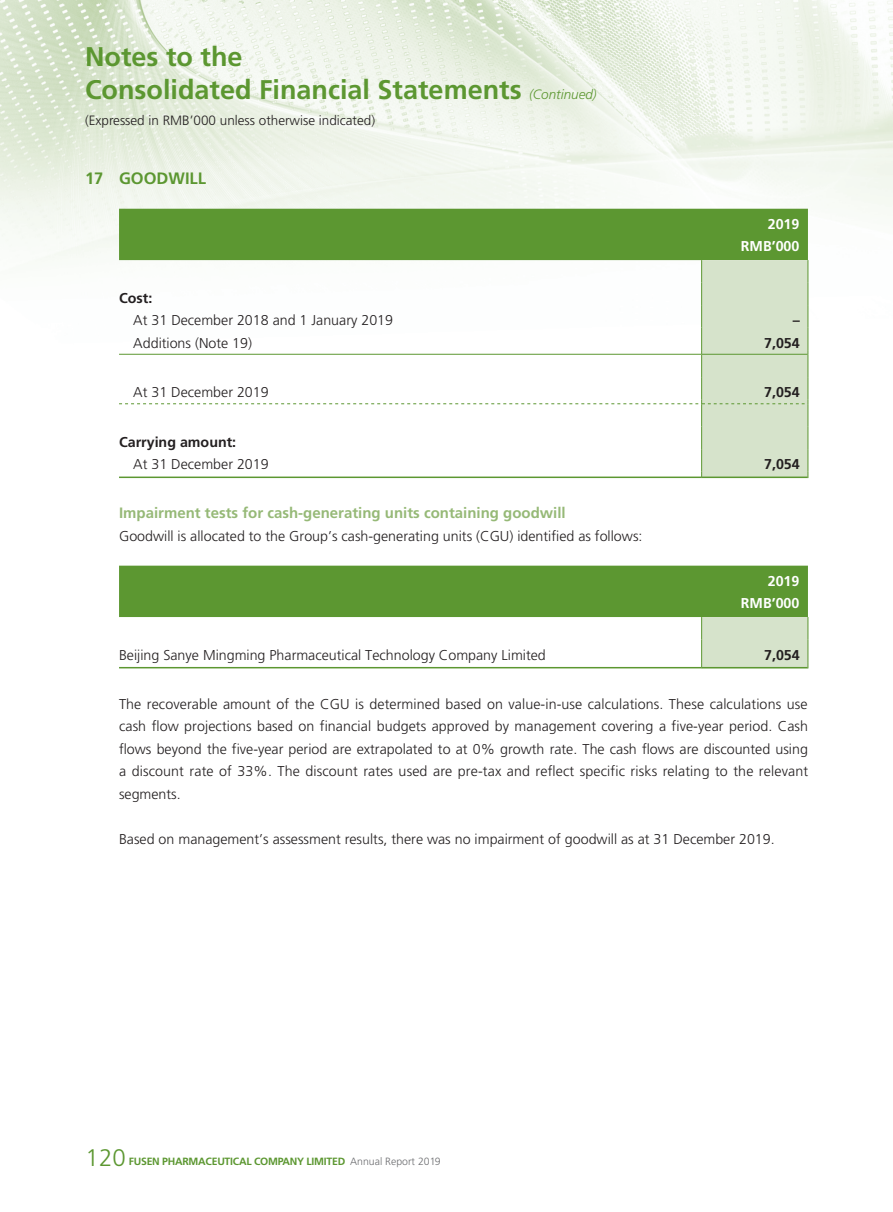
<style>
.page{position:relative;width:893px;height:1212px;background:#fff}
.page>*{position:absolute;margin:0;border:0;box-sizing:border-box;transform-origin:0 0}
.t1{font:700 27px/33px "Frutiger LT Std";color:#5c9731}
.t2{font:300 24px "Frutiger LT Std";color:#5c9731}
.t3{font:700 16.5px "Frutiger LT Std";color:#5c9731}
.t4{font:700 15px "Frutiger LT Std";color:#96b977}
.t5{font:300 14.25px/22.5px "Frutiger LT Std";color:#231f20;text-align:justify}
.t6{font:700 14.25px "Frutiger LT Std";color:#231f20}
.t7{font:700 14.25px/22.5px "Frutiger LT Std";color:#fff;text-align:right}
.t8{font:300 13.5px "Frutiger LT Std";color:#231f20}
.t9{font:700 10.5px "Frutiger LT Std";letter-spacing:-.025em;color:#5c9731}
.s1{font-weight:300;font-style:italic;font-size:13.5px}
.s2{font-weight:300;color:#6c6d70}
</style>
<div class="page">
<img style="left:0;top:0;width:893px;height:669px">
<svg style="left:119px;top:209px;width:689px;height:269px"></svg>
<hr style="left:119px;top:476px;width:582px;height:2px;background:#5c9731">
<hr style="left:702px;top:476px;width:105px;height:2px;background:#5c9731">
<svg style="left:119px;top:566px;width:689px;height:102px"></svg>
<hr style="left:119px;top:667px;width:582px;height:1px;background:#5c9731">
<hr style="left:702px;top:667px;width:105px;height:1px;background:#5c9731">
<h1 class="t1" style="left:85px;top:40px;width:513px">Notes to the<br>Consolidated Financial Statements <span class="s1">(Continued)</span></h1>
<p class="t8" style="left:85px;top:112px;width:292px">(Expressed in RMB’000 unless otherwise indicated)</p>
<p class="t3" style="left:85px;top:168px;width:123px">17 GOODWILL</p>
<p class="t7" style="left:741px;top:213px;width:60px">2019<br>RMB’000</p>
<p class="t6" style="left:119px;top:289px;width:35px">Cost:</p>
<p class="t5" style="left:133px;top:309px;width:261px">At 31 December 2018 and 1 January 2019</p>
<p class="t6" style="left:793px;top:312px;width:9px">–</p>
<p class="t5" style="left:133px;top:332px;width:120px">Additions (Note 19)</p>
<p class="t6" style="left:764px;top:334px;width:37px">7,054</p>
<p class="t5" style="left:133px;top:381px;width:137px">At 31 December 2019</p>
<p class="t6" style="left:764px;top:384px;width:37px">7,054</p>
<p class="t6" style="left:119px;top:433px;width:119px">Carrying amount:</p>
<p class="t5" style="left:133px;top:453px;width:137px">At 31 December 2019</p>
<p class="t6" style="left:764px;top:456px;width:37px">7,054</p>
<p class="t4" style="left:119px;top:504px;width:448px">Impairment tests for cash-generating units containing goodwill</p>
<p class="t5" style="left:119px;top:525px;width:525px">Goodwill is allocated to the Group’s cash-generating units (CGU) identified as follows:</p>
<p class="t7" style="left:741px;top:570px;width:60px">2019<br>RMB’000</p>
<p class="t5" style="left:119px;top:644px;width:428px">Beijing Sanye Mingming Pharmaceutical Technology Company Limited</p>
<p class="t6" style="left:764px;top:646px;width:37px">7,054</p>
<p class="t5" style="left:119px;top:693px;width:691px">The recoverable amount of the CGU is determined based on value-in-use calculations. These calculations use cash flow projections based on financial budgets approved by management covering a five-year period. Cash flows beyond the five-year period are extrapolated to at 0% growth rate. The cash flows are discounted using a discount rate of 33%. The discount rates used are pre-tax and reflect specific risks relating to the relevant segments.</p>
<p class="t5" style="left:119px;top:828px;width:657px">Based on management’s assessment results, there was no impairment of goodwill as at 31 December 2019.</p>
<h2 class="t2" style="left:86px;top:1144px;width:42px">120</h2>
<p class="t9" style="left:129px;top:1155px;width:313px">FUSEN PHARMACEUTICAL COMPANY LIMITED <span class="s2">Annual Report 2019</span></p>
</div>
